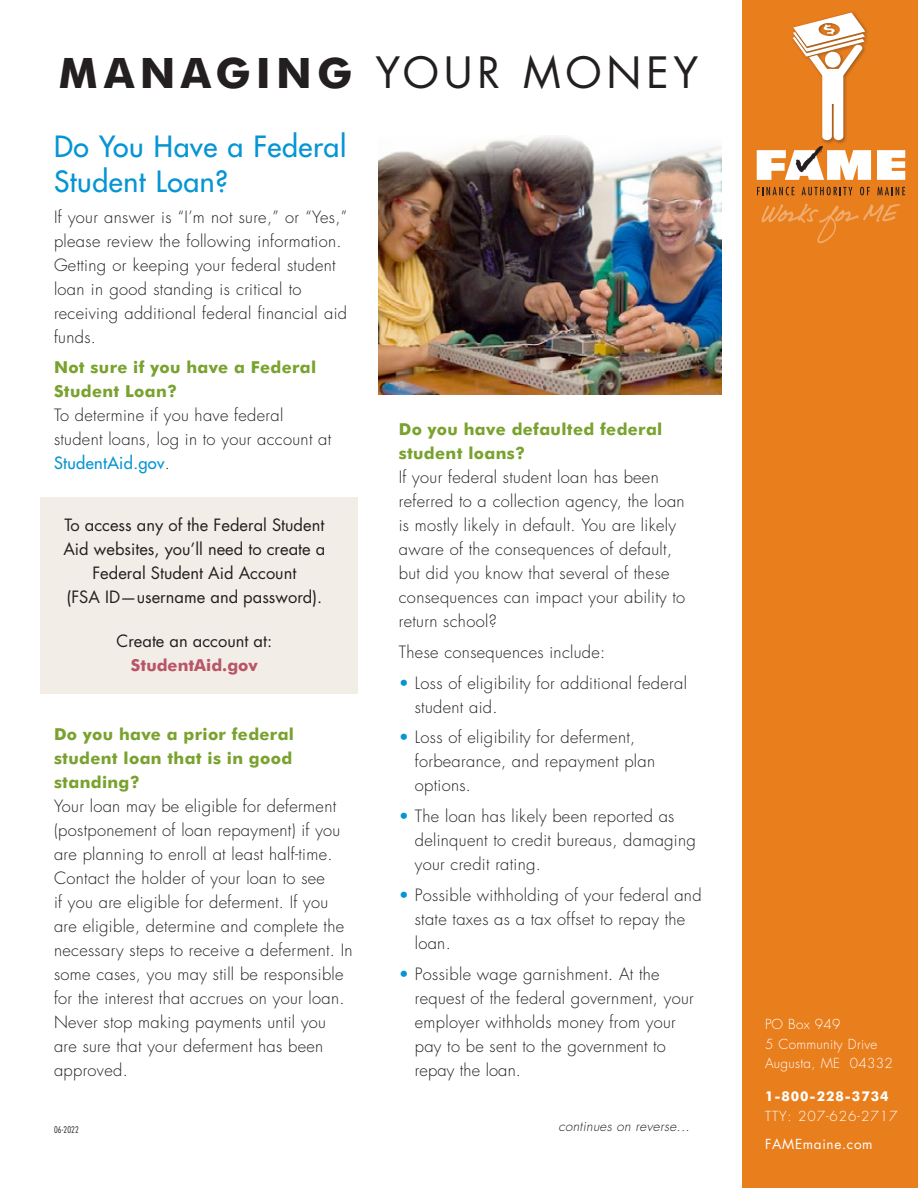
<style>
.page{position:relative;width:918px;height:1188px;background:#fff}
.page>*{position:absolute;margin:0;border:0;box-sizing:border-box;transform-origin:0 0}
.t1{font:42px "Futura";letter-spacing:.115em;color:#231f20}
.t2{font:28.5px/34.3px "Futura";letter-spacing:.02em;color:#0695d3}
.t3{font:300 16.5px/24px "Futura";letter-spacing:.02em;color:#231f20}
.t4{font:16.5px/24px "Futura";color:#231f20;text-align:center}
.t5{font:700 16.5px/24px "Futura BT";letter-spacing:.02em;color:#79a22e}
.t6{font:700 16.5px "Futura BT";color:#b85567}
.t7{font:300 13.5px/19.5px "Futura";letter-spacing:.02em;color:#fff}
.t8{font:italic 300 13.5px "Futura";letter-spacing:.02em;color:#231f20}
.t9{font:300 13.5px "Futura";letter-spacing:.07em;color:#fff}
.t10{font:700 13.5px "Futura BT";letter-spacing:.07em;color:#fff}
.t11{font:13.5px "Futura";letter-spacing:.05em;color:#fff}
.t12{font:300 condensed 9px "Futura";letter-spacing:.02em;color:#231f20}
.s1{font-family:"Futura BT";font-weight:700}
.s2{font-weight:400;color:#0695d3}
.s3{color:#0695d3}
</style>
<div class="page">
<div style="left:40px;top:498px;width:318px;height:196px;background:#f2eee7"></div>
<img style="left:378px;top:137px;width:343px;height:257px">
<div style="left:742px;top:0;width:176px;height:1188px;background:#e97e1d"></div>
<svg style="left:877px;top:150px;width:28px;height:30px"></svg>
<svg style="left:757px;top:187px;width:37px;height:8px"></svg>
<svg style="left:802px;top:187px;width:50px;height:8px"></svg>
<svg style="left:860px;top:187px;width:10px;height:8px"></svg>
<svg style="left:877px;top:187px;width:28px;height:8px"></svg>
<svg style="left:757px;top:146px;width:114px;height:34px"></svg>
<svg style="left:762px;top:204px;width:138px;height:39px"></svg>
<div style="left:791px;top:11px;width:79px;height:134px;background:#231f20;opacity:.4"></div>
<svg style="left:793px;top:13px;width:72px;height:127px"></svg>
<h1 class="t1" style="left:59px;top:45px;width:641px"><span class="s1">MANAGING</span> YOUR MONEY</h1>
<h2 class="t2" style="left:54px;top:130px;width:294px">Do You Have a Federal<br>Student Loan?</h2>
<p class="t3" style="left:54px;top:205px;width:295px">If your answer is “I’m not sure,” or “Yes,” please review the following information.<br>Getting or keeping your federal student loan in good standing is critical to receiving additional federal financial aid funds.</p>
<p class="t5" style="left:54px;top:355px;width:264px">Not sure if you have a Federal<br>Student Loan?</p>
<p class="t3" style="left:54px;top:404px;width:279px">To determine if you have federal student loans, log in to your account at<br><span class="s2">StudentAid.gov</span>.</p>
<p class="t4" style="left:63px;top:513px;width:263px">To access any of the Federal Student Aid websites, you’ll need to create a Federal Student Aid Account<br>(FSA ID—username and password).</p>
<p class="t4" style="left:117px;top:630px;width:157px">Create an account at:</p>
<p class="t6" style="left:131px;top:656px;width:128px">StudentAid.gov</p>
<p class="t5" style="left:54px;top:722px;width:242px;text-align:justify">Do you have a prior federal student loan that is in good standing?</p>
<p class="t3" style="left:54px;top:795px;width:300px">Your loan may be eligible for deferment (postponement of loan repayment) if you are planning to enroll at least half-time.<br>Contact the holder of your loan to see<br>if you are eligible for deferment. If you are eligible, determine and complete the necessary steps to receive a deferment. In some cases, you may still be responsible for the interest that accrues on your loan.<br>Never stop making payments until you are sure that your deferment has been approved.</p>
<p class="t5" style="left:399px;top:417px;width:265px">Do you have defaulted federal student loans?</p>
<p class="t3" style="left:399px;top:465px;width:288px">If your federal student loan has been referred to a collection agency, the loan is mostly likely in default. You are likely aware of the consequences of default, but did you know that several of these consequences can impact your ability to return school?</p>
<p class="t3" style="left:399px;top:640px;width:208px">These consequences include:</p>
<p class="t3" style="left:415px;top:671px;width:274px;text-indent:-16px"><span class="s3">•</span> Loss of eligibility for additional federal student aid.</p>
<p class="t3" style="left:415px;top:726px;width:242px;text-indent:-16px"><span class="s3">•</span> Loss of eligibility for deferment, forbearance, and repayment plan options.</p>
<p class="t3" style="left:415px;top:805px;width:283px;text-indent:-16px"><span class="s3">•</span> The loan has likely been reported as delinquent to credit bureaus, damaging your credit rating.</p>
<p class="t3" style="left:415px;top:883px;width:288px;text-indent:-16px"><span class="s3">•</span> Possible withholding of your federal and state taxes as a tax offset to repay the loan.</p>
<p class="t3" style="left:415px;top:962px;width:281px;text-indent:-16px"><span class="s3">•</span> Possible wage garnishment. At the request of the federal government, your employer withholds money from your pay to be sent to the government to repay the loan.</p>
<p class="t12" style="left:54px;top:1124px;width:26px">06-2022</p>
<p class="t8" style="left:558px;top:1118px;width:133px">continues on reverse...</p>
<p class="t7" style="left:765px;top:1015px;width:129px">PO Box 949<br>5 Community Drive<br>Augusta, ME 04332</p>
<p class="t10" style="left:765px;top:1088px;width:125px">1-800-228-3734</p>
<p class="t9" style="left:765px;top:1107px;width:134px">TTY: 207-626-2717</p>
<p class="t11" style="left:765px;top:1135px;width:109px">FAMEmaine.com</p>
</div>
